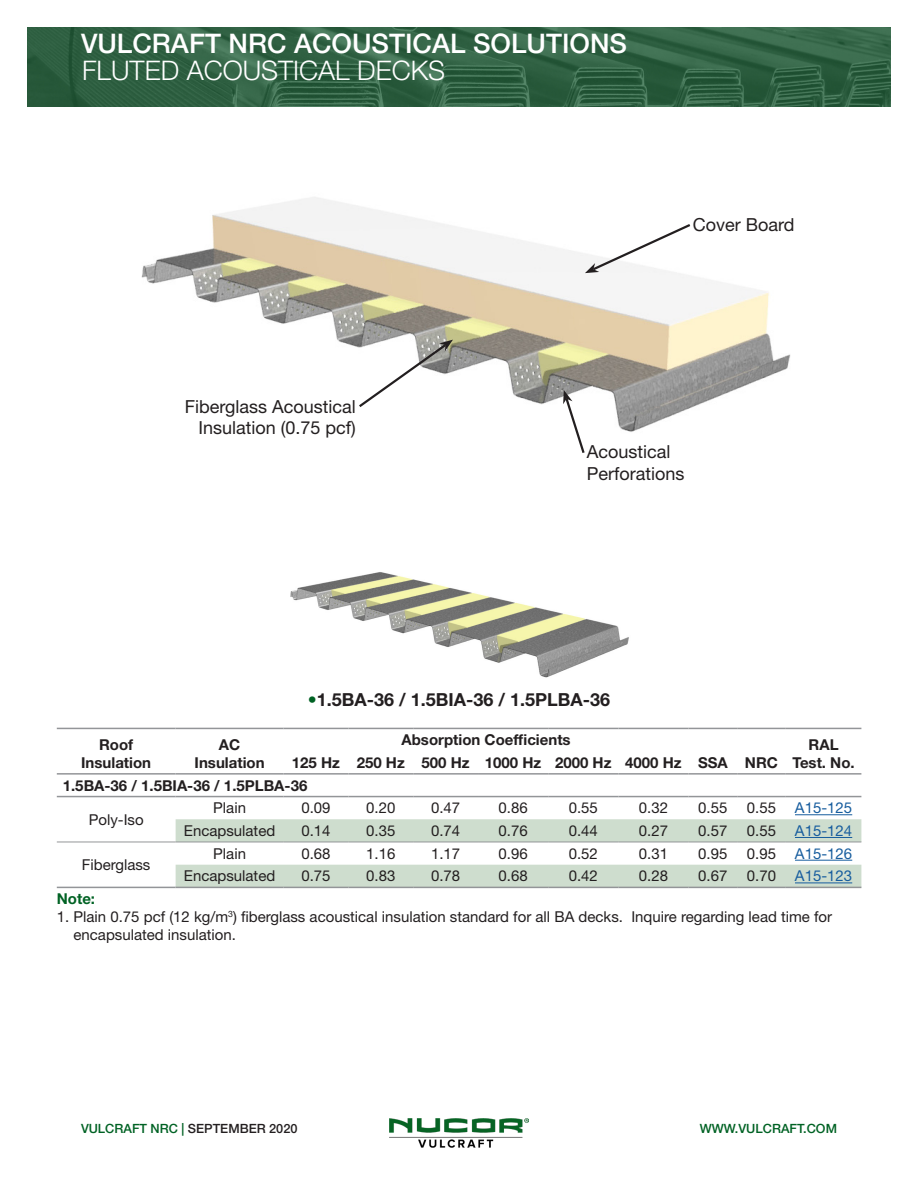
<style>
.page{position:relative;width:918px;height:1188px;background:#fff}
.page>*{position:absolute;margin:0;border:0;box-sizing:border-box;transform-origin:0 0}
.t1{font:500 27px "Helvetica Neue LT Std";color:#fff}
.t2{font:300 27px "Helvetica Neue LT Std";color:#fff}
.t3{font:18px/21.6px "Helvetica Neue LT Std";color:#231f20;text-align:right}
.t4{font:700 18px "Helvetica Neue LT Std";color:#231f20}
.t5{font:15px "Helvetica Neue LT Std";color:#231f20}
.t6{font:700 15px "Helvetica Neue LT Std";color:#231f20}
.t7{font:15px "Helvetica Neue LT Std";color:#175d9e}
.t8{font:700 15px "Helvetica Neue LT Std";color:#006224}
.t9{font:500 12.75px "Helvetica Neue LT Std";color:#231f20}
.t10{font:500 12.75px "Helvetica Neue LT Std";color:#006224}
.s1{color:#006224}
</style>
<div class="page">
<img style="left:27px;top:27px;width:864px;height:80px">
<svg style="left:176px;top:819px;width:685px;height:68px;fill:#ceddce"></svg>
<hr style="left:57px;top:796px;width:119px;height:1px;background:#939598">
<hr style="left:176px;top:796px;width:108px;height:1px;background:#939598">
<hr style="left:786px;top:796px;width:75px;height:1px;background:#939598">
<hr style="left:57px;top:728px;width:119px;height:1px;background:#939598">
<hr style="left:176px;top:728px;width:108px;height:1px;background:#939598">
<hr style="left:57px;top:773px;width:119px;height:2px;background:#939598">
<hr style="left:176px;top:773px;width:108px;height:2px;background:#939598">
<hr style="left:284px;top:728px;width:64px;height:1px;background:#939598">
<hr style="left:348px;top:728px;width:65px;height:1px;background:#939598">
<hr style="left:413px;top:728px;width:65px;height:1px;background:#939598">
<hr style="left:478px;top:728px;width:70px;height:1px;background:#939598">
<hr style="left:548px;top:728px;width:70px;height:1px;background:#939598">
<hr style="left:618px;top:728px;width:71px;height:1px;background:#939598">
<hr style="left:689px;top:728px;width:48px;height:1px;background:#939598">
<hr style="left:737px;top:728px;width:49px;height:1px;background:#939598">
<hr style="left:786px;top:728px;width:75px;height:1px;background:#939598">
<hr style="left:689px;top:773px;width:48px;height:2px;background:#939598">
<hr style="left:737px;top:773px;width:49px;height:2px;background:#939598">
<hr style="left:786px;top:773px;width:75px;height:2px;background:#939598">
<hr style="left:284px;top:773px;width:64px;height:2px;background:#939598">
<hr style="left:348px;top:773px;width:65px;height:2px;background:#939598">
<hr style="left:413px;top:773px;width:65px;height:2px;background:#939598">
<hr style="left:478px;top:773px;width:70px;height:2px;background:#939598">
<hr style="left:548px;top:773px;width:70px;height:2px;background:#939598">
<hr style="left:618px;top:773px;width:71px;height:2px;background:#939598">
<hr style="left:284px;top:796px;width:64px;height:1px;background:#939598">
<hr style="left:348px;top:796px;width:65px;height:1px;background:#939598">
<hr style="left:413px;top:796px;width:65px;height:1px;background:#939598">
<hr style="left:478px;top:796px;width:70px;height:1px;background:#939598">
<hr style="left:548px;top:796px;width:70px;height:1px;background:#939598">
<hr style="left:618px;top:796px;width:71px;height:1px;background:#939598">
<hr style="left:689px;top:796px;width:48px;height:1px;background:#939598">
<hr style="left:737px;top:796px;width:49px;height:1px;background:#939598">
<hr style="left:57px;top:842px;width:119px;height:1px;background:#939598">
<hr style="left:176px;top:842px;width:108px;height:1px;background:#939598">
<hr style="left:284px;top:842px;width:64px;height:1px;background:#939598">
<hr style="left:348px;top:842px;width:65px;height:1px;background:#939598">
<hr style="left:413px;top:842px;width:65px;height:1px;background:#939598">
<hr style="left:478px;top:842px;width:70px;height:1px;background:#939598">
<hr style="left:548px;top:842px;width:70px;height:1px;background:#939598">
<hr style="left:618px;top:842px;width:71px;height:1px;background:#939598">
<hr style="left:689px;top:842px;width:48px;height:1px;background:#939598">
<hr style="left:737px;top:842px;width:49px;height:1px;background:#939598">
<hr style="left:786px;top:842px;width:75px;height:1px;background:#939598">
<hr style="left:57px;top:887px;width:119px;height:1px;background:#939598">
<hr style="left:176px;top:887px;width:108px;height:1px;background:#939598">
<hr style="left:284px;top:887px;width:64px;height:1px;background:#939598">
<hr style="left:348px;top:887px;width:65px;height:1px;background:#939598">
<hr style="left:413px;top:887px;width:65px;height:1px;background:#939598">
<hr style="left:478px;top:887px;width:70px;height:1px;background:#939598">
<hr style="left:548px;top:887px;width:70px;height:1px;background:#939598">
<hr style="left:618px;top:887px;width:71px;height:1px;background:#939598">
<hr style="left:689px;top:887px;width:48px;height:1px;background:#939598">
<hr style="left:737px;top:887px;width:49px;height:1px;background:#939598">
<hr style="left:786px;top:887px;width:75px;height:1px;background:#939598">
<hr style="left:795px;top:814px;width:57px;height:1px;background:#175d9e">
<hr style="left:795px;top:837px;width:57px;height:1px;background:#175d9e">
<hr style="left:795px;top:860px;width:57px;height:1px;background:#175d9e">
<hr style="left:795px;top:883px;width:57px;height:1px;background:#175d9e">
<img style="left:290px;top:572px;width:339px;height:106px">
<img style="left:141px;top:197px;width:650px;height:235px">
<svg style="left:585px;top:222px;width:108px;height:51px"></svg>
<svg style="left:563px;top:390px;width:23px;height:63px"></svg>
<svg style="left:357px;top:340px;width:96px;height:69px"></svg>
<img style="left:390px;top:1118px;width:138px;height:30px">
<p class="t1" style="left:81px;top:27px;width:548px">VULCRAFT NRC ACOUSTICAL SOLUTIONS</p>
<p class="t2" style="left:82px;top:54px;width:365px">FLUTED ACOUSTICAL DECKS</p>
<p class="t3" style="left:185px;top:395px;width:172px">Fiberglass Acoustical<br>Insulation (0.75 pcf)</p>
<p class="t3" style="left:693px;top:214px;width:103px">Cover Board</p>
<p class="t3" style="left:587px;top:441px;width:85px">Acoustical</p>
<p class="t3" style="left:587px;top:463px;width:99px">Perforations</p>
<p class="t4" style="left:308px;top:689px;width:304px"><span class="s1">•</span>1.5BA-36 / 1.5BIA-36 / 1.5PLBA-36</p>
<p class="t6" style="left:402px;top:731px;width:171px">Absorption Coefficients</p>
<p class="t6" style="left:219px;top:735px;width:23px">AC</p>
<p class="t6" style="left:195px;top:753px;width:71px">Insulation</p>
<p class="t6" style="left:99px;top:735px;width:36px">Roof</p>
<p class="t6" style="left:81px;top:753px;width:71px">Insulation</p>
<p class="t6" style="left:809px;top:735px;width:31px">RAL</p>
<p class="t6" style="left:698px;top:753px;width:31px">SSA</p>
<p class="t6" style="left:745px;top:753px;width:35px">NRC</p>
<p class="t6" style="left:292px;top:753px;width:50px">125 Hz</p>
<p class="t6" style="left:357px;top:753px;width:50px">250 Hz</p>
<p class="t6" style="left:422px;top:753px;width:50px">500 Hz</p>
<p class="t6" style="left:485px;top:753px;width:58px">1000 Hz</p>
<p class="t6" style="left:555px;top:753px;width:58px">2000 Hz</p>
<p class="t6" style="left:625px;top:753px;width:58px">4000 Hz</p>
<p class="t6" style="left:793px;top:753px;width:64px">Test. No.</p>
<p class="t6" style="left:63px;top:776px;width:246px">1.5BA-36 / 1.5BIA-36 / 1.5PLBA-36</p>
<p class="t5" style="left:89px;top:810px;width:56px">Poly-Iso</p>
<p class="t5" style="left:213px;top:799px;width:34px">Plain</p>
<p class="t5" style="left:301px;top:799px;width:31px">0.09</p>
<p class="t5" style="left:366px;top:799px;width:31px">0.20</p>
<p class="t5" style="left:431px;top:799px;width:31px">0.47</p>
<p class="t5" style="left:499px;top:799px;width:31px">0.86</p>
<p class="t5" style="left:569px;top:799px;width:31px">0.55</p>
<p class="t5" style="left:639px;top:799px;width:31px">0.32</p>
<p class="t5" style="left:698px;top:799px;width:31px">0.55</p>
<p class="t5" style="left:747px;top:799px;width:31px">0.55</p>
<p class="t7" style="left:795px;top:799px;width:59px">A15-125</p>
<p class="t5" style="left:184px;top:822px;width:93px">Encapsulated</p>
<p class="t5" style="left:301px;top:822px;width:31px">0.14</p>
<p class="t5" style="left:366px;top:822px;width:31px">0.35</p>
<p class="t5" style="left:431px;top:822px;width:31px">0.74</p>
<p class="t5" style="left:499px;top:822px;width:31px">0.76</p>
<p class="t5" style="left:569px;top:822px;width:31px">0.44</p>
<p class="t5" style="left:639px;top:822px;width:31px">0.27</p>
<p class="t5" style="left:698px;top:822px;width:31px">0.57</p>
<p class="t5" style="left:747px;top:822px;width:31px">0.55</p>
<p class="t7" style="left:795px;top:822px;width:59px">A15-124</p>
<p class="t5" style="left:82px;top:856px;width:70px">Fiberglass</p>
<p class="t5" style="left:213px;top:844px;width:34px">Plain</p>
<p class="t5" style="left:301px;top:844px;width:31px">0.68</p>
<p class="t5" style="left:366px;top:844px;width:31px">1.16</p>
<p class="t5" style="left:431px;top:844px;width:31px">1.17</p>
<p class="t5" style="left:499px;top:844px;width:31px">0.96</p>
<p class="t5" style="left:569px;top:844px;width:31px">0.52</p>
<p class="t5" style="left:639px;top:844px;width:31px">0.31</p>
<p class="t5" style="left:698px;top:844px;width:31px">0.95</p>
<p class="t5" style="left:747px;top:844px;width:31px">0.95</p>
<p class="t7" style="left:795px;top:844px;width:59px">A15-126</p>
<p class="t5" style="left:184px;top:867px;width:93px">Encapsulated</p>
<p class="t5" style="left:301px;top:867px;width:31px">0.75</p>
<p class="t5" style="left:366px;top:867px;width:31px">0.83</p>
<p class="t5" style="left:431px;top:867px;width:31px">0.78</p>
<p class="t5" style="left:499px;top:867px;width:31px">0.68</p>
<p class="t5" style="left:569px;top:867px;width:31px">0.42</p>
<p class="t5" style="left:639px;top:867px;width:31px">0.28</p>
<p class="t5" style="left:698px;top:867px;width:31px">0.67</p>
<p class="t5" style="left:747px;top:867px;width:31px">0.70</p>
<p class="t7" style="left:795px;top:867px;width:59px">A15-123</p>
<p class="t8" style="left:57px;top:889px;width:40px">Note:</p>
<p class="t5" style="left:57px;top:907px;width:777px">1. Plain 0.75 pcf (12 kg/m<sup>3</sup>) fiberglass acoustical insulation standard for all BA decks. Inquire regarding lead time for</p>
<p class="t5" style="left:74px;top:925px;width:164px">encapsulated insulation.</p>
<p class="t9" style="left:81px;top:1121px;width:218px"><span class="s1">VULCRAFT NRC |</span> SEPTEMBER 2020</p>
<p class="t10" style="left:700px;top:1121px;width:139px">WWW.VULCRAFT.COM</p>
</div>
